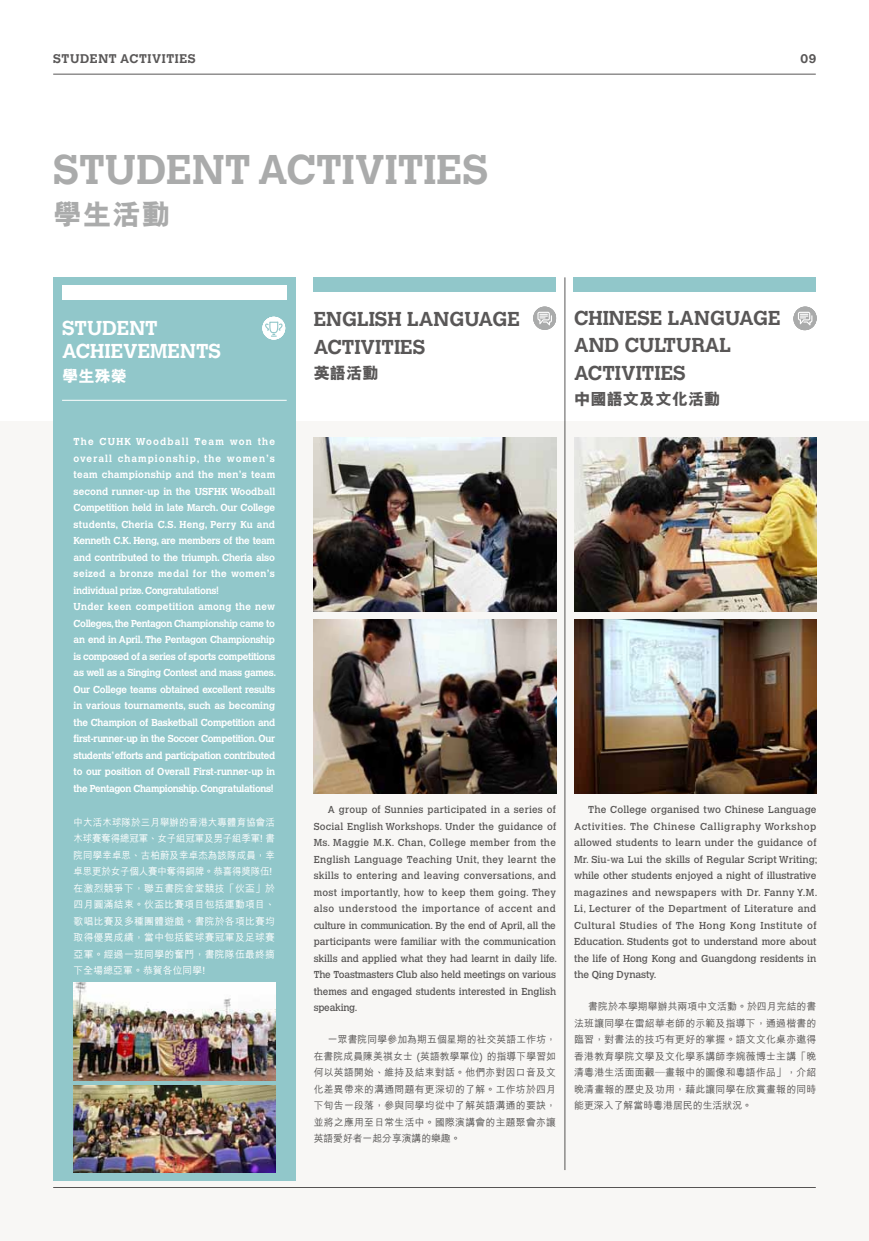
<style>
.page{position:relative;width:869px;height:1241px;background:#fff}
.page>*{position:absolute;margin:0;border:0;box-sizing:border-box;transform-origin:0 0}
.t1{font:700 41.25px "Calvert";color:#aaabab}
.t2{font:800 28.75px "M Hei HK";color:#aaabab}
.t3{font:700 20px/27.5px "Calvert";color:#595757}
.t4{font:700 20px/22.5px "Calvert";color:#fff}
.t5{font:800 16.25px "M Hei HK";color:#595757}
.t6{font:800 16.25px "M Hei HK";color:#fff}
.t7{font:700 12.5px "Calvert";letter-spacing:.05em;color:#595757}
.t8{font:10px/16.5px "Calvert";color:#595757;text-align:justify}
.t9{font:700 10px/16.5px "Calvert MT Std";letter-spacing:-.03em;color:#fff}
.t10{font:500 10px/16.5px "M Hei HK";letter-spacing:.02em;color:#595757;text-align:justify}
.t11{font:500 10px/16.5px "M Hei HK";letter-spacing:.01em;color:#fff;scale:.95 1}
</style>
<div class="page">
<div style="left:0;top:421px;width:868px;height:819px;background:#f8f7f5"></div>
<hr style="left:53px;top:74px;width:762px;height:1px;background:#595757">
<hr style="left:53px;top:1186px;width:762px;height:1px;background:#595757">
<div style="left:573px;top:277px;width:242px;height:14px;background:#91c7ca"></div>
<hr style="left:564px;top:277px;width:1px;height:892px;background:#595757">
<div style="left:313px;top:277px;width:242px;height:14px;background:#91c7ca"></div>
<img style="left:313px;top:437px;width:242px;height:175px">
<img style="left:313px;top:619px;width:242px;height:174px">
<img style="left:574px;top:619px;width:242px;height:174px">
<img style="left:574px;top:437px;width:242px;height:175px">
<div style="left:53px;top:277px;width:242px;height:903px;background:#91c7ca"></div>
<div style="left:62px;top:285px;width:224px;height:14px;background:#fff"></div>
<hr style="left:62px;top:400px;width:224px;height:1px;background:#fff">
<div style="left:262px;top:317px;width:23px;height:22px;background:#fff;border-radius:50%"></div>
<svg style="left:264px;top:318px;width:20px;height:20px"></svg>
<img style="left:73px;top:1085px;width:202px;height:87px">
<img style="left:73px;top:982px;width:202px;height:98px">
<svg style="left:533px;top:306px;width:24px;height:24px"></svg>
<svg style="left:793px;top:306px;width:24px;height:25px"></svg>
<p class="t7" style="left:53px;top:51px;width:144px">STUDENT ACTIVITIES</p>
<p class="t7" style="left:800px;top:51px;width:18px">09</p>
<h1 class="t1" style="left:53px;top:144px;width:436px">STUDENT ACTIVITIES</h1>
<h2 class="t2" style="left:53px;top:200px;width:119px">學生活動</h2>
<h3 class="t4" style="left:62px;top:316px;width:160px">STUDENT<br>ACHIEVEMENTS</h3>
<h3 class="t6" style="left:62px;top:368px;width:66px">學生殊榮</h3>
<p class="t9" style="left:74px;top:433px;width:204px">The CUHK Woodball Team won the overall championship, the women’s team championship and the men’s team second runner-up in the USFHK Woodball Competition held in late March. Our College students, Cheria C.S. Heng, Perry Ku and Kenneth C.K. Heng, are members of the team and contributed to the triumph. Cheria also seized a bronze medal for the women’s individual prize. Congratulations!<br>Under keen competition among the new Colleges, the Pentagon Championship came to an end in April. The Pentagon Championship is composed of a series of sports competitions as well as a Singing Contest and mass games.<br>Our College teams obtained excellent results in various tournaments, such as becoming the Champion of Basketball Competition and first-runner-up in the Soccer Competition. Our students’ efforts and participation contributed to our position of Overall First-runner-up in the Pentagon Championship. Congratulations!</p>
<p class="t11" style="left:74px;top:812px;width:213px">中大活木球隊於三月舉辦的香港大專體育協會活木球賽奪得總冠軍、女子組冠軍及男子組季軍! 書院同學幸卓思、古柏蔚及幸卓杰為該隊成員，幸卓思更於女子個人賽中奪得銅牌。恭喜得獎隊伍!在激烈競爭下，聯五書院舍堂競技「伙盃」於四月圓滿結束。伙盃比賽項目包括運動項目、歌唱比賽及多種團體遊戲。書院於各項比賽均取得優異成績，當中包括籃球賽冠軍及足球賽亞軍。經過一班同學的奮鬥，書院隊伍最終摘下全場總亞軍。恭賀各位同學!</p>
<h3 class="t3" style="left:313px;top:305px;width:208px">ENGLISH LANGUAGE<br>ACTIVITIES</h3>
<h3 class="t5" style="left:313px;top:364px;width:66px">英語活動</h3>
<h3 class="t3" style="left:574px;top:303px;width:208px">CHINESE LANGUAGE<br>AND CULTURAL<br>ACTIVITIES</h3>
<h3 class="t5" style="left:574px;top:390px;width:148px">中國語文及文化活動</h3>
<p class="t8" style="left:313px;top:801px;width:245px;text-indent:14px">A group of Sunnies participated in a series of Social English Workshops. Under the guidance of Ms. Maggie M.K. Chan, College member from the English Language Teaching Unit, they learnt the skills to entering and leaving conversations, and most importantly, how to keep them going. They also understood the importance of accent and culture in communication. By the end of April, all the participants were familiar with the communication skills and applied what they had learnt in daily life.<br>The Toastmasters Club also held meetings on various themes and engaged students interested in English speaking.</p>
<p class="t10" style="left:313px;top:1030px;width:244px;text-indent:14px">一眾書院同學參加為期五個星期的社交英語工作坊，在書院成員陳美祺女士 (英語教學單位) 的指導下學習如何以英語開始、維持及結束對話。他們亦對因口音及文化差異帶來的溝通問題有更深切的了解。工作坊於四月下旬告一段落，參與同學均從中了解英語溝通的要訣，並將之應用至日常生活中。國際演講會的主題聚會亦讓英語愛好者一起分享演講的樂趣。</p>
<p class="t8" style="left:574px;top:801px;width:245px;text-align:left;text-indent:14px">The College organised two Chinese Language Activities. The Chinese Calligraphy Workshop allowed students to learn under the guidance of Mr. Siu-wa Lui the skills of Regular Script Writing; while other students enjoyed a night of illustrative magazines and newspapers with Dr. Fanny Y.M.<br>Li, Lecturer of the Department of Literature and Cultural Studies of The Hong Kong Institute of Education. Students got to understand more about the life of Hong Kong and Guangdong residents in the Qing Dynasty.</p>
<p class="t10" style="left:574px;top:997px;width:244px;text-indent:14px">書院於本學期舉辦共兩項中文活動。於四月完結的書法班讓同學在雷紹華老師的示範及指導下，通過楷書的臨習，對書法的技巧有更好的掌握。語文文化桌亦邀得香港教育學院文學及文化學系講師李婉薇博士主講「晚清粵港生活面面觀—畫報中的圖像和粵語作品」，介紹晚清畫報的歷史及功用，藉此讓同學在欣賞畫報的同時能更深入了解當時粵港居民的生活狀況。</p>
</div>
